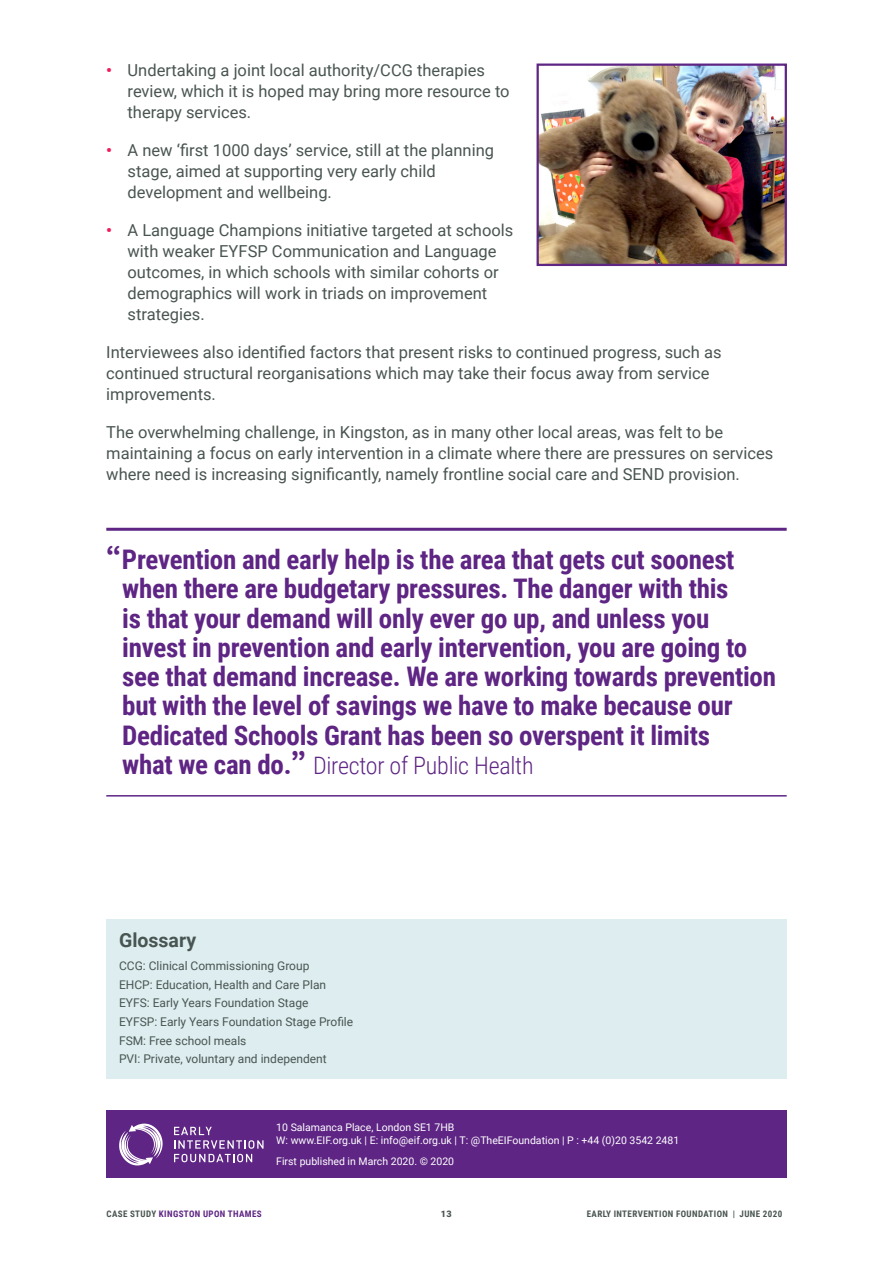
<style>
.page{position:relative;width:893px;height:1263px;background:#fff}
.page>*{position:absolute;margin:0;border:0;box-sizing:border-box;transform-origin:0 0}
.pullquote_purple{font:700 27px/29.2px "Roboto Condensed";letter-spacing:-.01em;color:#5e2584}
.pullquote_purple-2{font:300 24px "Roboto Condensed";letter-spacing:-.01em;color:#5e2584}
.EIF_glossary_box_hea{font:700 19.5px "Roboto";color:#495550}
.body_para{font:16.5px/21px "Roboto";color:#495550}
.EIF_glossary_box_bod{font:12px "Roboto";color:#495550}
.EIF_boiler_plate_bod{font:10.5px/12.6px "Roboto";color:#fff}
.t1{font:700 9px "Roboto Condensed";letter-spacing:.045em;color:#495550}
.t2{font:700 9px "Roboto Condensed";letter-spacing:.045em;color:#5e2584}
.t3{font:900 9px "Roboto";color:#495550}
.s1{font-weight:700;color:#ee1e5b}
.s2{font-family:"Arial Rounded MT Bold";font-weight:400;font-size:31.5px}
.s3{font-weight:700;font-size:27px}
.s4{color:#495550}
</style>
<div class="page">
<hr style="left:106px;top:528px;width:681px;height:3px;background:#5e2584">
<hr style="left:106px;top:795px;width:681px;height:1px;background:#5e2584">
<div style="left:106px;top:1111px;width:681px;height:67px;background:#5e2584"></div>
<svg style="left:119px;top:1123px;width:44px;height:42px"></svg>
<svg style="left:174px;top:1127px;width:90px;height:35px"></svg>
<img style="left:540px;top:67px;width:244px;height:196px">
<div style="left:537px;top:64px;width:250px;height:202px;border:2px solid #5e2584"></div>
<div style="left:106px;top:919px;width:681px;height:58px;background:#ddedf0"></div>
<div style="left:106px;top:967px;width:681px;height:37px;background:#ddedf0"></div>
<div style="left:106px;top:1004px;width:681px;height:37px;background:#ddedf0"></div>
<div style="left:106px;top:1041px;width:681px;height:38px;background:#ddedf0"></div>
<p class="body_para" style="left:128px;top:59px;width:384px;text-indent:-21px"><span class="s1">•</span> Undertaking a joint local authority/CCG therapies review, which it is hoped may bring more resource to therapy services.</p>
<p class="body_para" style="left:128px;top:139px;width:368px;text-indent:-21px"><span class="s1">•</span> A new ‘first 1000 days’ service, still at the planning stage, aimed at supporting very early child development and wellbeing.</p>
<p class="body_para" style="left:128px;top:219px;width:387px;text-indent:-21px"><span class="s1">•</span> A Language Champions initiative targeted at schools with weaker EYFSP Communication and Language outcomes, in which schools with similar cohorts or demographics will work in triads on improvement strategies.</p>
<p class="body_para" style="left:106px;top:341px;width:617px">Interviewees also identified factors that present risks to continued progress, such as continued structural reorganisations which may take their focus away from service improvements.</p>
<p class="body_para" style="left:106px;top:421px;width:668px">The overwhelming challenge, in Kingston, as in many other local areas, was felt to be maintaining a focus on early intervention in a climate where there are pressures on services where need is increasing significantly, namely frontline social care and SEND provision.</p>
<p class="pullquote_purple" style="left:122px;top:544px;width:655px;text-indent:-16px"><span class="s2">“</span>Prevention and early help is the area that gets cut soonest when there are budgetary pressures. The danger with this<br>is that your demand will only ever go up, and unless you invest in prevention and early intervention, you are going to see that demand increase. We are working towards prevention but with the level of savings we have to make because our Dedicated Schools Grant has been so overspent it limits</p>
<p class="pullquote_purple-2" style="left:122px;top:748px;width:413px"><span class="s3">what we can do.</span><span class="s2">”</span> Director of Public Health</p>
<p class="EIF_glossary_box_hea" style="left:119px;top:926px;width:79px">Glossary</p>
<p class="EIF_glossary_box_bod" style="left:119px;top:957px;width:192px">CCG: Clinical Commissioning Group</p>
<p class="EIF_glossary_box_bod" style="left:119px;top:976px;width:209px">EHCP: Education, Health and Care Plan</p>
<p class="EIF_glossary_box_bod" style="left:119px;top:994px;width:191px">EYFS: Early Years Foundation Stage</p>
<p class="EIF_glossary_box_bod" style="left:119px;top:1013px;width:236px">EYFSP: Early Years Foundation Stage Profile</p>
<p class="EIF_glossary_box_bod" style="left:119px;top:1032px;width:129px">FSM: Free school meals</p>
<p class="EIF_glossary_box_bod" style="left:119px;top:1050px;width:209px">PVI: Private, voluntary and independent</p>
<p class="EIF_boiler_plate_bod" style="left:276px;top:1121px;width:405px">10 Salamanca Place, London SE1 7HB<br>W: www.EIF.org.uk | E: info@eif.org.uk | T: @TheEIFoundation | P : +44 (0)20 3542 2481</p>
<p class="EIF_boiler_plate_bod" style="left:276px;top:1155px;width:179px">First published in March 2020. © 2020</p>
<p class="t2" style="left:106px;top:1207px;width:157px"><span class="s4">CASE STUDY</span> KINGSTON UPON THAMES</p>
<p class="t3" style="left:441px;top:1207px;width:12px">13</p>
<p class="t1" style="left:587px;top:1207px;width:197px">EARLY INTERVENTION FOUNDATION | JUNE 2020</p>
</div>
